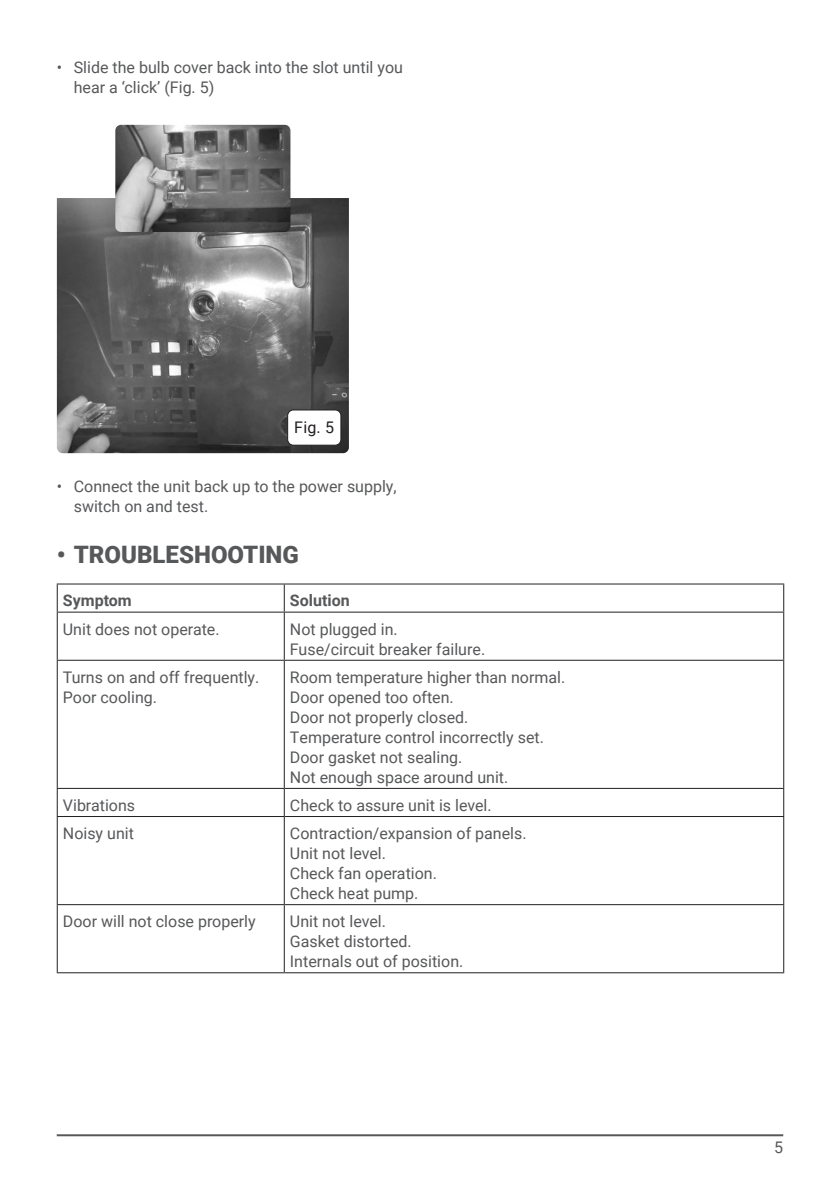
<style>
.page{position:relative;width:840px;height:1191px;background:#fff}
.page>*{position:absolute;margin:0;border:0;box-sizing:border-box;transform-origin:0 0}
.t1{font:900 24px "Roboto";color:#57585a}
.Main_Copy__DO_NOT_MO{font:16px/20px "Roboto";color:#57585a}
.Main_Copy__DO_NOT_MO-2{font:700 16px "Roboto";color:#57585a}
.Body{font:16px "Roboto";color:#231f20}
</style>
<div class="page">
<hr style="left:57px;top:1134px;width:725px;height:2px;background:#57585a">
<img style="left:57px;top:198px;width:292px;height:255px">
<div style="left:287px;top:410px;width:54px;height:35px;background:#fff;border-radius:6px"></div>
<div style="left:287px;top:409px;width:54px;height:37px;border:1px solid #231f20;border-radius:6px"></div>
<img style="left:115px;top:125px;width:175px;height:107px">
<hr style="left:57px;top:583px;width:227px;height:1px;background:#231f20">
<svg style="left:57px;top:584px;width:1px;height:27px"></svg>
<hr style="left:284px;top:583px;width:499px;height:1px;background:#231f20">
<svg style="left:283px;top:584px;width:1px;height:27px"></svg>
<hr style="left:57px;top:611px;width:227px;height:1px;background:#231f20">
<hr style="left:57px;top:612px;width:1px;height:48px;background:#231f20">
<hr style="left:284px;top:611px;width:499px;height:1px;background:#231f20">
<hr style="left:283px;top:612px;width:1px;height:48px;background:#231f20">
<hr style="left:782px;top:612px;width:1px;height:48px;background:#231f20">
<hr style="left:57px;top:660px;width:227px;height:1px;background:#231f20">
<hr style="left:57px;top:661px;width:1px;height:127px;background:#231f20">
<hr style="left:284px;top:660px;width:499px;height:1px;background:#231f20">
<hr style="left:283px;top:661px;width:1px;height:127px;background:#231f20">
<hr style="left:782px;top:661px;width:1px;height:127px;background:#231f20">
<hr style="left:57px;top:788px;width:227px;height:1px;background:#231f20">
<svg style="left:57px;top:789px;width:1px;height:27px"></svg>
<hr style="left:284px;top:788px;width:499px;height:1px;background:#231f20">
<svg style="left:283px;top:789px;width:1px;height:27px"></svg>
<hr style="left:57px;top:816px;width:227px;height:1px;background:#231f20">
<hr style="left:57px;top:817px;width:1px;height:87px;background:#231f20">
<hr style="left:284px;top:816px;width:499px;height:1px;background:#231f20">
<hr style="left:283px;top:817px;width:1px;height:87px;background:#231f20">
<hr style="left:782px;top:817px;width:1px;height:87px;background:#231f20">
<hr style="left:57px;top:904px;width:227px;height:1px;background:#231f20">
<hr style="left:57px;top:905px;width:1px;height:67px;background:#231f20">
<hr style="left:284px;top:904px;width:499px;height:1px;background:#231f20">
<hr style="left:283px;top:905px;width:1px;height:67px;background:#231f20">
<hr style="left:782px;top:905px;width:1px;height:67px;background:#231f20">
<hr style="left:57px;top:972px;width:227px;height:1px;background:#231f20">
<hr style="left:284px;top:972px;width:499px;height:1px;background:#231f20">
<p class="Main_Copy__DO_NOT_MO" style="left:74px;top:57px;width:330px;text-indent:-17px">• Slide the bulb cover back into the slot until you hear a ‘click’ (Fig. 5)</p>
<p class="Body" style="left:294px;top:416px;width:41px">Fig. 5</p>
<p class="Main_Copy__DO_NOT_MO" style="left:74px;top:475px;width:324px;text-indent:-17px">• Connect the unit back up to the power supply, switch on and test.</p>
<p class="t1" style="left:57px;top:537px;width:243px">• TROUBLESHOOTING</p>
<p class="Main_Copy__DO_NOT_MO-2" style="left:63px;top:589px;width:70px">Symptom</p>
<p class="Main_Copy__DO_NOT_MO-2" style="left:290px;top:589px;width:61px">Solution</p>
<p class="Main_Copy__DO_NOT_MO" style="left:63px;top:618px;width:158px">Unit does not operate.</p>
<p class="Main_Copy__DO_NOT_MO" style="left:290px;top:618px;width:109px">Not plugged in.</p>
<p class="Main_Copy__DO_NOT_MO" style="left:290px;top:638px;width:197px">Fuse/circuit breaker failure.</p>
<p class="Main_Copy__DO_NOT_MO" style="left:63px;top:666px;width:198px">Turns on and off frequently.</p>
<p class="Main_Copy__DO_NOT_MO" style="left:63px;top:686px;width:96px">Poor cooling.</p>
<p class="Main_Copy__DO_NOT_MO" style="left:290px;top:666px;width:277px">Room temperature higher than normal.</p>
<p class="Main_Copy__DO_NOT_MO" style="left:290px;top:686px;width:165px">Door opened too often.</p>
<p class="Main_Copy__DO_NOT_MO" style="left:290px;top:706px;width:180px">Door not properly closed.</p>
<p class="Main_Copy__DO_NOT_MO" style="left:290px;top:726px;width:255px">Temperature control incorrectly set.</p>
<p class="Main_Copy__DO_NOT_MO" style="left:290px;top:746px;width:174px">Door gasket not sealing.</p>
<p class="Main_Copy__DO_NOT_MO" style="left:290px;top:766px;width:220px">Not enough space around unit.</p>
<p class="Main_Copy__DO_NOT_MO" style="left:63px;top:794px;width:74px">Vibrations</p>
<p class="Main_Copy__DO_NOT_MO" style="left:290px;top:794px;width:203px">Check to assure unit is level.</p>
<p class="Main_Copy__DO_NOT_MO" style="left:63px;top:822px;width:72px">Noisy unit</p>
<p class="Main_Copy__DO_NOT_MO" style="left:290px;top:822px;width:238px">Contraction/expansion of panels.</p>
<p class="Main_Copy__DO_NOT_MO" style="left:290px;top:842px;width:97px">Unit not level.</p>
<p class="Main_Copy__DO_NOT_MO" style="left:290px;top:862px;width:148px">Check fan operation.</p>
<p class="Main_Copy__DO_NOT_MO" style="left:290px;top:882px;width:130px">Check heat pump.</p>
<p class="Main_Copy__DO_NOT_MO" style="left:63px;top:910px;width:194px">Door will not close properly</p>
<p class="Main_Copy__DO_NOT_MO" style="left:290px;top:910px;width:97px">Unit not level.</p>
<p class="Main_Copy__DO_NOT_MO" style="left:290px;top:930px;width:123px">Gasket distorted.</p>
<p class="Main_Copy__DO_NOT_MO" style="left:290px;top:950px;width:175px">Internals out of position.</p>
<p class="Main_Copy__DO_NOT_MO" style="left:773px;top:1137px;width:10px">5</p>
</div>
